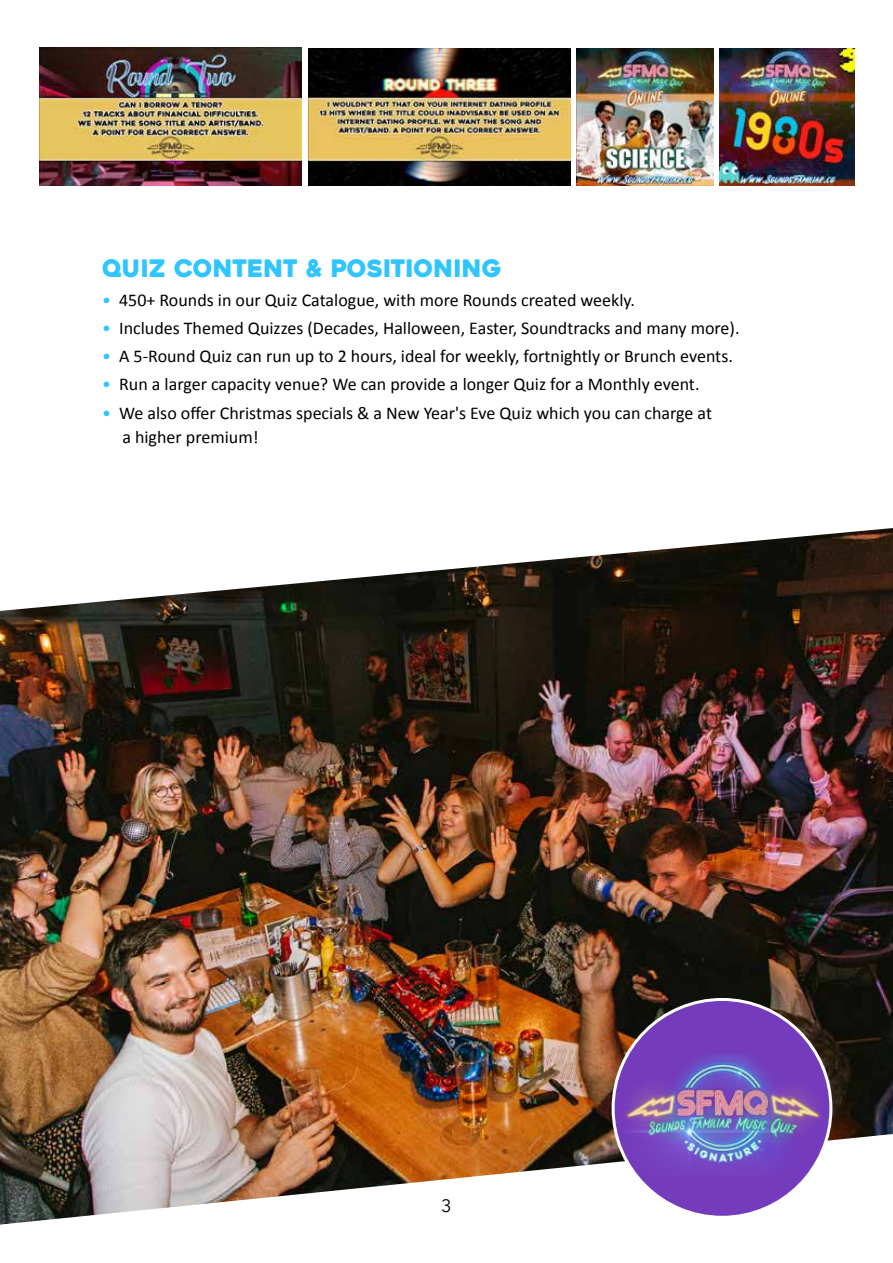
<style>
.page{position:relative;width:893px;height:1263px;background:#fff}
.page>*{position:absolute;margin:0;border:0;box-sizing:border-box;transform-origin:0 0}
.t1{font:24px "Heavitas";color:#30c5ff}
.t2{font:18px/24px "Calibri";color:#000}
.t3{font:18px "Avenir Next";color:#000}
.s1{color:#30c5ff}
</style>
<div class="page">
<img style="left:0;top:528px;width:893px;height:696px">
<div style="left:613px;top:999px;width:218px;height:218px;background:#753bbd;border-radius:50%"></div>
<img style="left:620px;top:1054px;width:210px;height:122px">
<img style="left:40px;top:48px;width:262px;height:137px">
<img style="left:308px;top:48px;width:263px;height:138px">
<img style="left:577px;top:48px;width:137px;height:137px">
<img style="left:719px;top:48px;width:135px;height:137px">
<h1 class="t1" style="left:102px;top:254px;width:402px">QUIZ CONTENT &amp; POSITIONING</h1>
<p class="t2" style="left:102px;top:288px;width:534px"><span class="s1">•</span> 450+ Rounds in our Quiz Catalogue, with more Rounds created weekly.</p>
<p class="t2" style="left:102px;top:316px;width:639px"><span class="s1">•</span> Includes Themed Quizzes (Decades, Halloween, Easter, Soundtracks and many more).</p>
<p class="t2" style="left:102px;top:344px;width:632px"><span class="s1">•</span> A 5-Round Quiz can run up to 2 hours, ideal for weekly, fortnightly or Brunch events.</p>
<p class="t2" style="left:102px;top:372px;width:599px"><span class="s1">•</span> Run a larger capacity venue? We can provide a longer Quiz for a Monthly event.</p>
<p class="t2" style="left:122px;top:401px;width:591px;text-indent:-20px"><span class="s1">•</span> We also offer Christmas specials &amp; a New Year's Eve Quiz which you can charge at a higher premium!</p>
<p class="t3" style="left:441px;top:1190px;width:12px">3</p>
</div>
